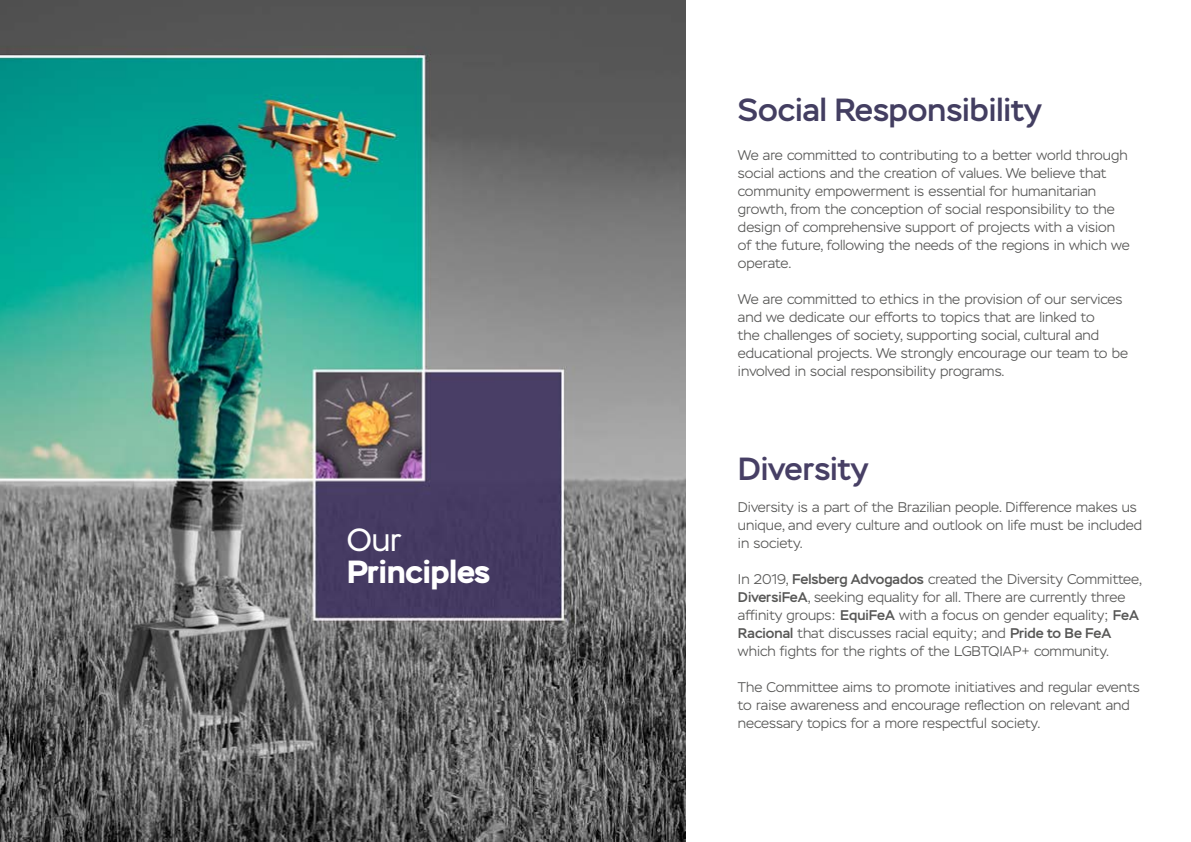
<style>
.page{position:relative;width:1191px;height:842px;background:#fff}
.page>*{position:absolute;margin:0;border:0;box-sizing:border-box;transform-origin:0 0}
.t1{font:500 32px "Stem";color:#433e61}
.t2{font:700 32px "Stem";color:#fff}
.t3{font:500 32px "Stem";color:#473f65}
.t4{font:32px "Stem";color:#fff}
.t5{font:300 14px/18px "Stem";color:#575756}
.s1{font-weight:500}
</style>
<div class="page">
<img style="left:0;top:0;width:686px;height:842px">
<h1 class="t4" style="left:347px;top:521px;width:56px">Our</h1>
<h1 class="t2" style="left:347px;top:551px;width:145px">Principles</h1>
<h1 class="t1" style="left:738px;top:90px;width:305px">Social Responsibility</h1>
<p class="t5" style="left:738px;top:146px;width:393px">We are committed to contributing to a better world through social actions and the creation of values. We believe that community empowerment is essential for humanitarian growth, from the conception of social responsibility to the design of comprehensive support of projects with a vision of the future, following the needs of the regions in which we operate.</p>
<p class="t5" style="left:738px;top:290px;width:391px">We are committed to ethics in the provision of our services and we dedicate our efforts to topics that are linked to<br>the challenges of society, supporting social, cultural and educational projects. We strongly encourage our team to be involved in social responsibility programs.</p>
<h1 class="t3" style="left:738px;top:449px;width:132px">Diversity</h1>
<p class="t5" style="left:738px;top:498px;width:405px">Diversity is a part of the Brazilian people. Difference makes us unique, and every culture and outlook on life must be included in society.</p>
<p class="t5" style="left:738px;top:570px;width:405px">In 2019, <span class="s1">Felsberg Advogados</span> created the Diversity Committee, <span class="s1">DiversiFeA</span>, seeking equality for all. There are currently three affinity groups: <span class="s1">EquiFeA</span> with a focus on gender equality; <span class="s1">FeA Racional</span> that discusses racial equity; and <span class="s1">Pride to Be FeA </span>which fights for the rights of the LGBTQIAP+ community.</p>
<p class="t5" style="left:738px;top:678px;width:403px">The Committee aims to promote initiatives and regular events to raise awareness and encourage reflection on relevant and necessary topics for a more respectful society.</p>
</div>
